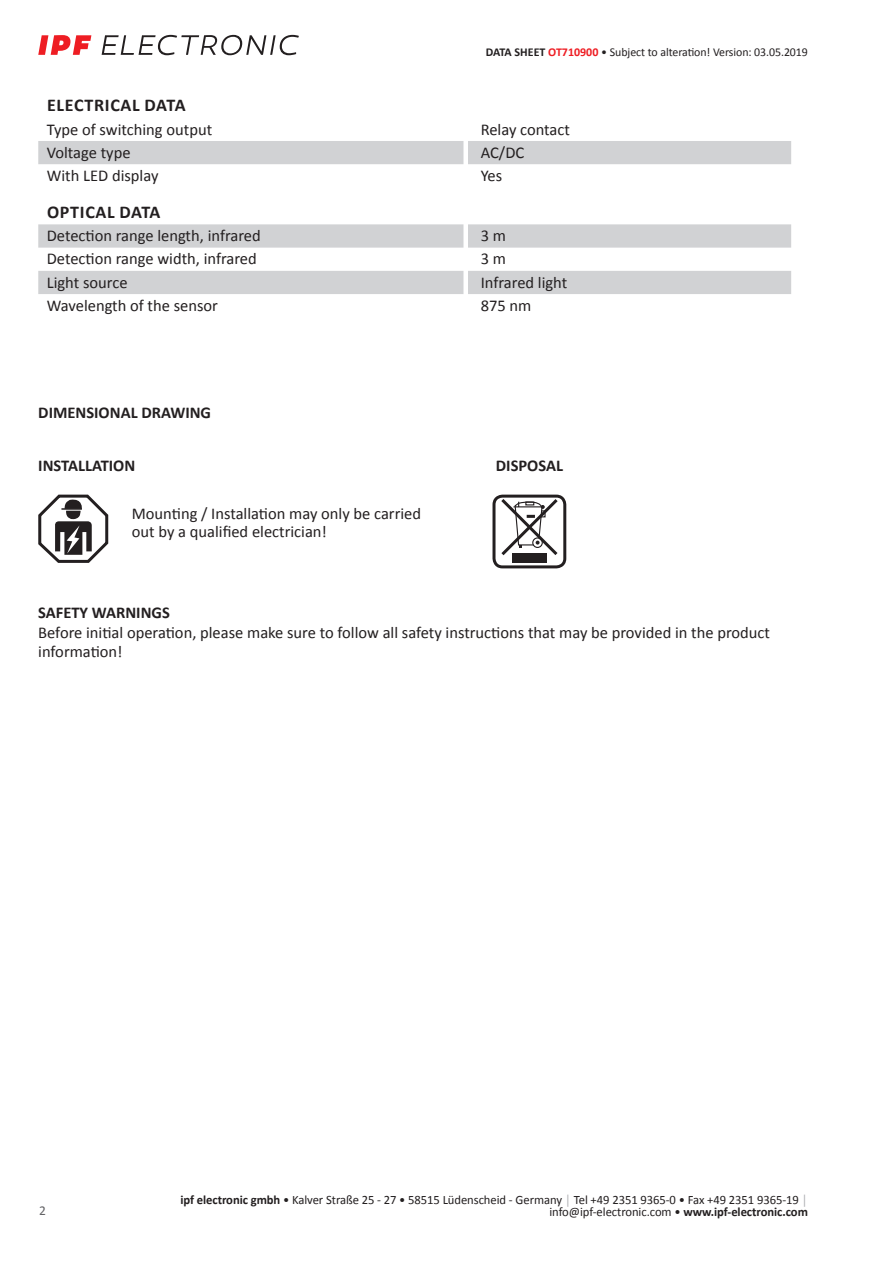
<style>
.page{position:relative;width:893px;height:1263px;background:#fff}
.page>*{position:absolute;margin:0;border:0;box-sizing:border-box;transform-origin:0 0}
.t1{font:700 18px "Calibri";letter-spacing:.04em;color:#231f20}
.t2{font:16.5px/18px "Calibri";color:#231f20}
.t3{font:700 16.5px "Calibri";color:#231f20}
.t4{font:13.5px "Calibri";color:#636366}
.t5{font:12.75px/12.6px "Calibri";letter-spacing:-.005em;color:#231f20;text-align:right}
.t6{font:12px "Calibri";letter-spacing:-.005em;color:#231f20}
.s1{font-weight:700}
.s2{font-weight:700;color:#ee1d23}
.s3{color:#a8a9ad}
</style>
<div class="page">
<svg style="left:102px;top:35px;width:197px;height:20px"></svg>
<svg style="left:38px;top:35px;width:53px;height:20px"></svg>
<div style="left:38px;top:141px;width:753px;height:23px;background:#d1d2d4"></div>
<svg style="left:38px;top:224px;width:753px;height:70px;fill:#d1d2d4"></svg>
<svg style="left:38px;top:494px;width:71px;height:69px"></svg>
<div style="left:492px;top:495px;width:74px;height:73px;border:3px solid #231f20;border-radius:9px"></div>
<div style="left:512px;top:553px;width:35px;height:9px;background:#231f20"></div>
<svg style="left:498px;top:496px;width:63px;height:60px"></svg>
<p class="t6" style="left:486px;top:44px;width:323px"><span class="s1">DATA SHEET</span> <span class="s2">OT710900</span> • Subject to alteration! Version: 03.05.2019</p>
<p class="t1" style="left:47px;top:93px;width:140px">ELECTRICAL DATA</p>
<p class="t2" style="left:47px;top:120px;width:167px">Type of switching output</p>
<p class="t2" style="left:481px;top:120px;width:91px">Relay contact</p>
<p class="t2" style="left:47px;top:143px;width:85px">Voltage type</p>
<p class="t2" style="left:481px;top:143px;width:45px">AC/DC</p>
<p class="t2" style="left:47px;top:166px;width:113px">With LED display</p>
<p class="t2" style="left:481px;top:166px;width:23px">Yes</p>
<p class="t1" style="left:47px;top:199px;width:115px">OPTICAL DATA</p>
<p class="t2" style="left:47px;top:226px;width:216px">Detection range length, infrared</p>
<p class="t2" style="left:481px;top:226px;width:27px">3m</p>
<p class="t2" style="left:47px;top:250px;width:212px">Detection range width, infrared</p>
<p class="t2" style="left:481px;top:250px;width:27px">3m</p>
<p class="t2" style="left:47px;top:273px;width:82px">Light source</p>
<p class="t2" style="left:481px;top:273px;width:88px">Infrared light</p>
<p class="t2" style="left:47px;top:296px;width:173px">Wavelength of the sensor</p>
<p class="t2" style="left:481px;top:296px;width:52px">875 nm</p>
<p class="t3" style="left:38px;top:401px;width:174px">DIMENSIONAL DRAWING</p>
<p class="t3" style="left:38px;top:454px;width:99px">INSTALLATION</p>
<p class="t3" style="left:496px;top:454px;width:69px">DISPOSAL</p>
<p class="t2" style="left:132px;top:504px;width:291px">Mounting / Installation may only be carried out by a qualified electrician!</p>
<p class="t3" style="left:38px;top:601px;width:133px">SAFETY WARNINGS</p>
<p class="t2" style="left:38px;top:622px;width:733px;line-height:19.8px">Before initial operation, please make sure to follow all safety instructions that may be provided in the product information!</p>
<p class="t4" style="left:39px;top:1201px;width:8px">2</p>
<p class="t5" style="left:180px;top:1193px;width:629px"><span class="s1">ipf electronic gmbh</span> • Kalver Straße 25 - 27 • 58515 Lüdenscheid - Germany <span class="s3">│</span> Tel +49 2351 9365-0 • Fax +49 2351 9365-19 <span class="s3">│ </span>info@ipf-electronic.com • <span class="s1">www.ipf-electronic.com</span></p>
</div>
